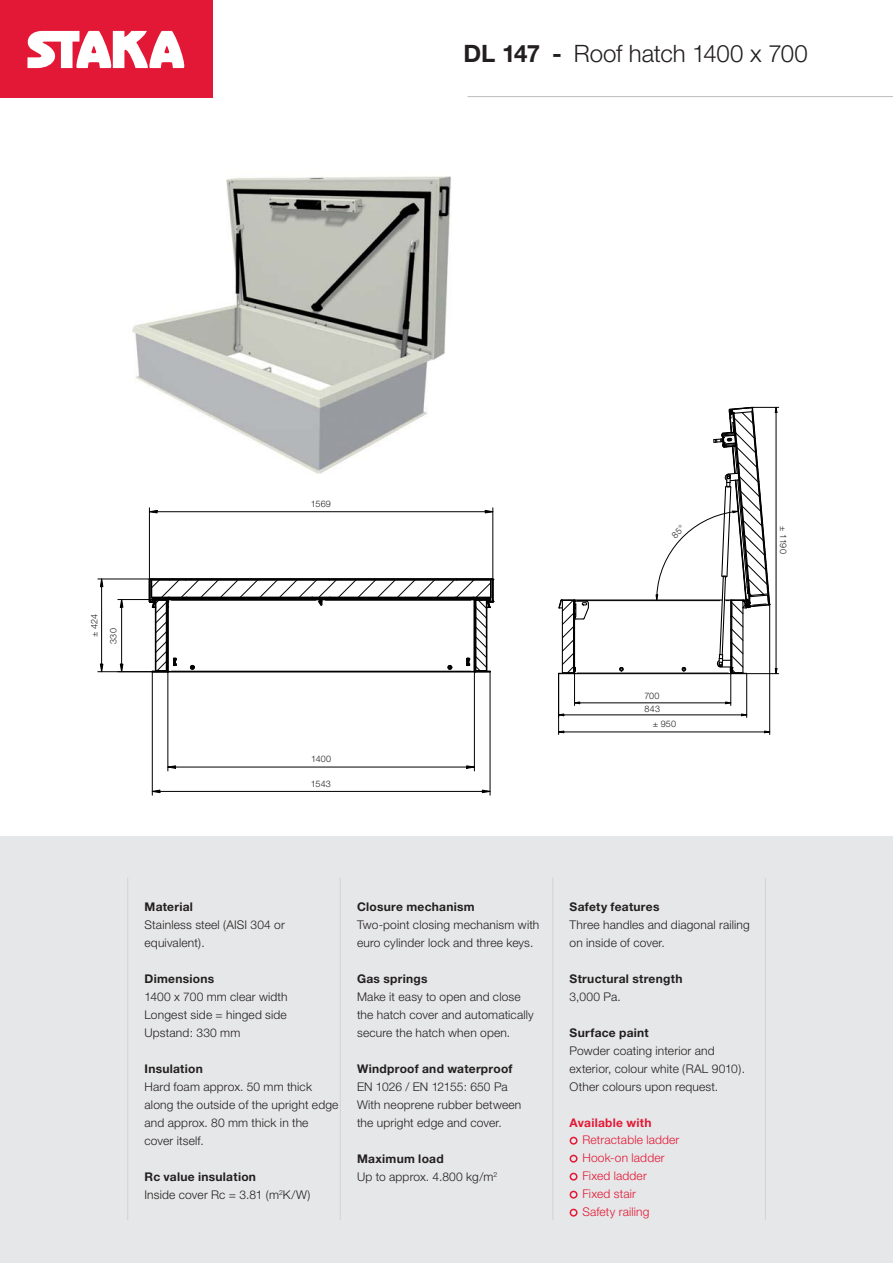
<style>
.page{position:relative;width:893px;height:1263px;background:#fff}
.page>*{position:absolute;margin:0;border:0;box-sizing:border-box;transform-origin:0 0}
.t1{font:300 24px "Helvetica Neue";letter-spacing:-.005em;color:#231f20}
.t2{font:300 12px/18px "Helvetica Neue";letter-spacing:.015em;color:#231f20}
.t3{font:700 12px "Helvetica Neue";letter-spacing:.025em;color:#231f20}
.t4{font:300 12px/18px "Helvetica Neue";letter-spacing:.015em;color:#e31836}
.t5{font:700 12px "Helvetica Neue";letter-spacing:.025em;color:#e31836}
.t6{font:300 9px/19.2px "Helvetica Neue";letter-spacing:.02em;color:#231f20}
.s1{font-weight:700}
</style>
<div class="page">
<div style="left:0;top:836px;width:893px;height:427px;background:#e6e7e8"></div>
<hr style="left:127px;top:878px;width:1px;height:342px;background:#d1d3d4">
<hr style="left:340px;top:878px;width:1px;height:342px;background:#d1d3d4">
<hr style="left:552px;top:878px;width:1px;height:342px;background:#d1d3d4">
<hr style="left:765px;top:878px;width:1px;height:342px;background:#d1d3d4">
<div style="left:570px;top:1137px;width:7px;height:8px;border:2px solid #e31836;border-radius:50%"></div>
<div style="left:570px;top:1155px;width:7px;height:8px;border:2px solid #e31836;border-radius:50%"></div>
<div style="left:570px;top:1173px;width:7px;height:8px;border:2px solid #e31836;border-radius:50%"></div>
<div style="left:570px;top:1191px;width:7px;height:8px;border:2px solid #e31836;border-radius:50%"></div>
<div style="left:570px;top:1209px;width:7px;height:8px;border:2px solid #e31836;border-radius:50%"></div>
<img style="left:132px;top:176px;width:319px;height:297px">
<svg style="left:147px;top:577px;width:348px;height:97px"></svg>
<svg style="left:100px;top:578px;width:4px;height:10px"></svg>
<svg style="left:100px;top:663px;width:4px;height:10px"></svg>
<hr style="left:98px;top:579px;width:52px;height:1px;background:#000">
<hr style="left:98px;top:671px;width:69px;height:1px;background:#000">
<hr style="left:101px;top:579px;width:1px;height:93px;background:#000">
<svg style="left:119px;top:663px;width:5px;height:10px"></svg>
<svg style="left:119px;top:600px;width:5px;height:8px"></svg>
<hr style="left:118px;top:671px;width:49px;height:1px;background:#000">
<hr style="left:118px;top:599px;width:49px;height:1px;background:#000">
<hr style="left:121px;top:600px;width:1px;height:72px;background:#000">
<svg style="left:168px;top:765px;width:8px;height:4px"></svg>
<svg style="left:466px;top:765px;width:8px;height:4px"></svg>
<hr style="left:167px;top:671px;width:1px;height:100px;background:#000">
<hr style="left:474px;top:671px;width:1px;height:100px;background:#000">
<hr style="left:168px;top:767px;width:306px;height:1px;background:#000">
<svg style="left:151px;top:789px;width:10px;height:4px"></svg>
<svg style="left:481px;top:789px;width:9px;height:4px"></svg>
<hr style="left:152px;top:672px;width:1px;height:123px;background:#000">
<hr style="left:490px;top:672px;width:1px;height:123px;background:#000">
<hr style="left:152px;top:791px;width:338px;height:1px;background:#000">
<svg style="left:148px;top:510px;width:10px;height:4px"></svg>
<svg style="left:484px;top:510px;width:10px;height:4px"></svg>
<hr style="left:149px;top:508px;width:1px;height:72px;background:#000">
<hr style="left:492px;top:508px;width:1px;height:72px;background:#000">
<hr style="left:149px;top:511px;width:344px;height:1px;background:#000">
<hr style="left:574px;top:600px;width:148px;height:1px;background:#000">
<hr style="left:574px;top:673px;width:157px;height:1px;background:#000">
<svg style="left:619px;top:666px;width:5px;height:6px"></svg>
<svg style="left:558px;top:599px;width:32px;height:76px"></svg>
<svg style="left:725px;top:701px;width:7px;height:3px"></svg>
<hr style="left:730px;top:673px;width:1px;height:33px;background:#000">
<hr style="left:574px;top:673px;width:1px;height:33px;background:#000">
<hr style="left:574px;top:703px;width:157px;height:1px;background:#000">
<hr style="left:746px;top:674px;width:1px;height:43px;background:#000">
<hr style="left:559px;top:715px;width:188px;height:1px;background:#000">
<hr style="left:769px;top:604px;width:1px;height:131px;background:#000">
<hr style="left:558px;top:674px;width:1px;height:61px;background:#000">
<hr style="left:559px;top:732px;width:211px;height:1px;background:#000">
<hr style="left:468px;top:96px;width:425px;height:1px;background:#bbbdc0">
<div style="left:0;top:0;width:213px;height:97px;background:#e31836"></div>
<svg style="left:27px;top:31px;width:158px;height:37px"></svg>
<svg style="left:655px;top:406px;width:124px;height:271px"></svg>
<h1 class="t1" style="left:463px;top:45px;width:346px"><span class="s1">DL 147 -</span> Roof hatch 1400 x 700</h1>
<p class="t6" style="left:86px;top:644px;width:31px;text-indent:7px;rotate:-90deg">± 424<br>330</p>
<p class="t6" style="left:311px;top:495px;width:21px">1569</p>
<p class="t6" style="left:311px;top:750px;width:22px">1400</p>
<p class="t6" style="left:311px;top:775px;width:22px">1543</p>
<p class="t6" style="left:644px;top:687px;width:17px">700</p>
<p class="t6" style="left:653px;top:715px;width:25px">± 950</p>
<p class="t6" style="left:645px;top:700px;width:17px">843</p>
<p class="t6" style="left:792px;top:526px;width:29px;rotate:90deg">± 1190</p>
<p class="t3" style="left:145px;top:902px;width:50px">Material</p>
<p class="t2" style="left:145px;top:917px;width:142px">Stainless steel (AISI 304 or equivalent).</p>
<p class="t3" style="left:145px;top:974px;width:71px">Dimensions</p>
<p class="t2" style="left:145px;top:988px;width:145px;text-align:justify">1400 x 700 mm clear width Longest side = hinged side Upstand: 330 mm</p>
<p class="t3" style="left:145px;top:1064px;width:60px">Insulation</p>
<p class="t2" style="left:145px;top:1078px;width:195px">Hard foam approx. 50 mm thick along the outside of the upright edge and approx. 80 mm thick in the cover itself.</p>
<p class="t2" style="left:145px;top:1168px;width:167px"><span class="s1">Rc value insulation<br></span>Inside cover Rc = 3.81 (m<sup>2</sup>K/W)</p>
<p class="t3" style="left:357px;top:902px;width:119px">Closure mechanism</p>
<p class="t2" style="left:357px;top:917px;width:184px">Two-point closing mechanism with euro cylinder lock and three keys.</p>
<p class="t3" style="left:357px;top:974px;width:72px">Gas springs</p>
<p class="t2" style="left:357px;top:988px;width:178px">Make it easy to open and close the hatch cover and automatically secure the hatch when open.</p>
<p class="t3" style="left:357px;top:1064px;width:157px">Windproof and waterproof</p>
<p class="t2" style="left:357px;top:1078px;width:166px">EN 1026 / EN 12155: 650 Pa<br>With neoprene rubber between the upright edge and cover.</p>
<p class="t2" style="left:357px;top:1150px;width:142px"><span class="s1">Maximum load<br></span>Up to approx. 4.800 kg/m<sup>2</sup></p>
<p class="t3" style="left:570px;top:902px;width:91px">Safety features</p>
<p class="t2" style="left:570px;top:917px;width:182px">Three handles and diagonal railing on inside of cover.</p>
<p class="t3" style="left:570px;top:974px;width:114px">Structural strength</p>
<p class="t2" style="left:570px;top:989px;width:53px">3,000 Pa.</p>
<p class="t3" style="left:570px;top:1028px;width:81px">Surface paint</p>
<p class="t2" style="left:570px;top:1043px;width:177px">Powder coating interior and exterior, colour white (RAL 9010).<br>Other colours upon request.</p>
<p class="t5" style="left:570px;top:1118px;width:83px">Available with</p>
<p class="t4" style="left:582px;top:1132px;width:99px">Retractable ladder<br>Hook-on ladder<br>Fixed ladder<br>Fixed stair<br>Safety railing</p>
</div>
